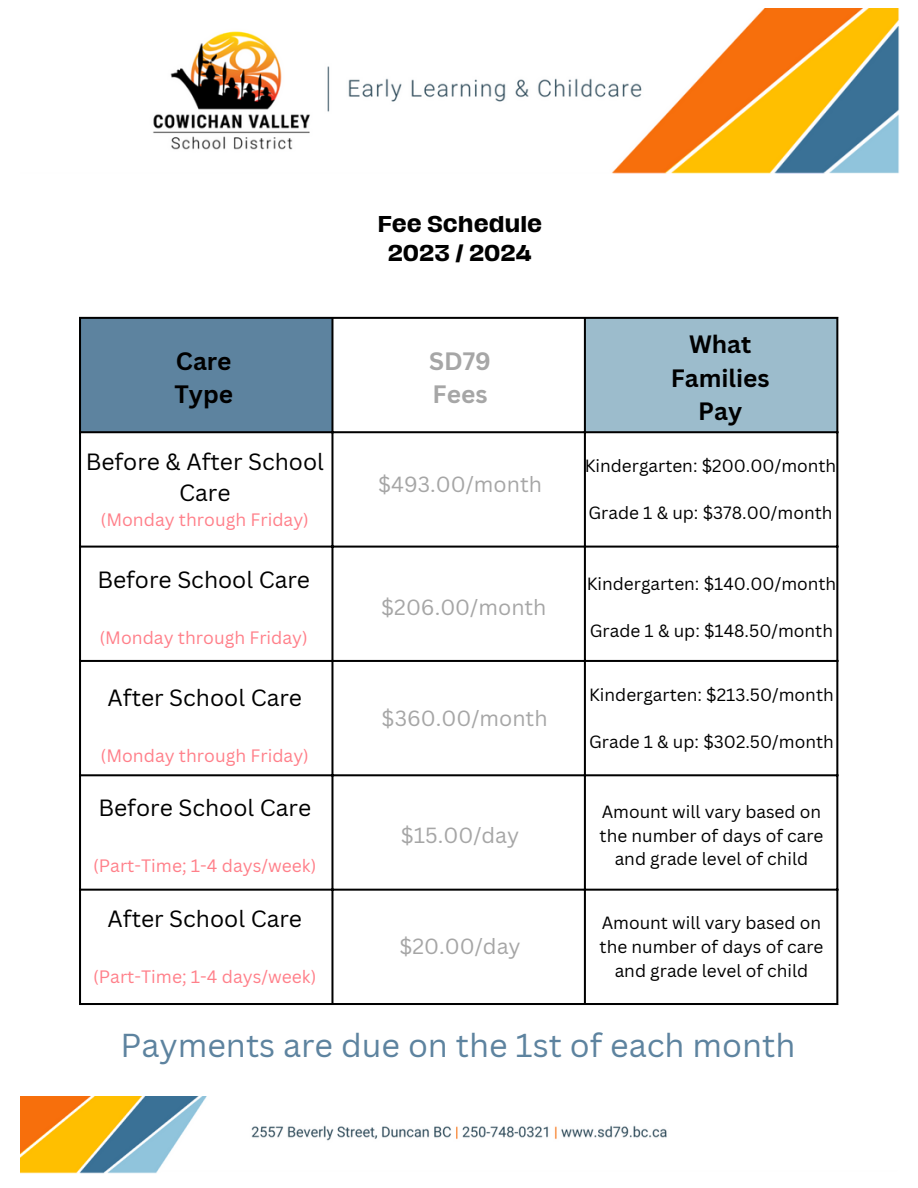
<style>
.page{position:relative;width:918px;height:1188px;background:#fff}
.page>*{position:absolute;margin:0;border:0;box-sizing:border-box;transform-origin:0 0}
.t1{font:32.25px "Canva Sans";color:#5d839f}
.t2{font:700 24.45px "Canva Sans";color:#000}
.t3{font:700 24.45px "Canva Sans";color:#a6a6a6}
.t4{font:22.8px/31.3px "Canva Sans";color:#000;text-align:center}
.t5{font:21.3px "Canva Sans";color:#a6a6a6}
.t6{font:700 21px "Hagrid Text";color:#000}
.t7{font:17.55px "Canva Sans";color:#ff808a}
.t8{font:17.25px "Canva Sans";color:#000}
</style>
<div class="page">
<img style="left:153px;top:8px;width:746px;height:166px">
<img style="left:21px;top:1096px;width:646px;height:78px">
<div style="left:80px;top:318px;width:253px;height:115px;background:#5d839f"></div>
<div style="left:585px;top:318px;width:253px;height:115px;background:#9cbccc"></div>
<hr style="left:79px;top:319px;width:2px;height:684px;background:#000">
<hr style="left:331px;top:319px;width:2px;height:684px;background:#000">
<hr style="left:584px;top:319px;width:2px;height:684px;background:#000">
<hr style="left:836px;top:319px;width:2px;height:684px;background:#000">
<hr style="left:79px;top:317px;width:759px;height:2px;background:#000">
<hr style="left:79px;top:431px;width:759px;height:2px;background:#000">
<hr style="left:79px;top:546px;width:759px;height:2px;background:#000">
<hr style="left:79px;top:660px;width:759px;height:2px;background:#000">
<hr style="left:79px;top:774px;width:759px;height:2px;background:#000">
<hr style="left:79px;top:889px;width:759px;height:2px;background:#000">
<hr style="left:79px;top:1003px;width:759px;height:2px;background:#000">
<p class="t2" style="left:176px;top:344px;width:57px">Care</p>
<p class="t2" style="left:174px;top:377px;width:60px">Type</p>
<p class="t4" style="left:86px;top:445px;width:240px">Before &amp; After School<br>Care</p>
<p class="t7" style="left:101px;top:507px;width:210px">(Monday through Friday)</p>
<p class="t4" style="left:97px;top:563px;width:214px">Before School Care</p>
<p class="t7" style="left:100px;top:625px;width:210px">(Monday through Friday)</p>
<p class="t4" style="left:108px;top:681px;width:196px">After School Care</p>
<p class="t7" style="left:101px;top:743px;width:210px">(Monday through Friday)</p>
<p class="t4" style="left:98px;top:791px;width:214px">Before School Care</p>
<p class="t7" style="left:93px;top:854px;width:225px">(Part-Time; 1-4 days/week)</p>
<p class="t4" style="left:108px;top:902px;width:196px">After School Care</p>
<p class="t7" style="left:93px;top:965px;width:225px">(Part-Time; 1-4 days/week)</p>
<p class="t6" style="left:378px;top:213px;width:166px">Fee Schedule</p>
<p class="t6" style="left:388px;top:243px;width:146px">2023 / 2024</p>
<p class="t3" style="left:429px;top:344px;width:63px">SD79</p>
<p class="t3" style="left:433px;top:377px;width:56px">Fees</p>
<p class="t5" style="left:378px;top:469px;width:165px">$493.00/month</p>
<p class="t5" style="left:381px;top:592px;width:167px">$206.00/month</p>
<p class="t5" style="left:382px;top:703px;width:168px">$360.00/month</p>
<p class="t5" style="left:401px;top:820px;width:120px">$15.00/day</p>
<p class="t5" style="left:399px;top:931px;width:123px">$20.00/day</p>
<p class="t2" style="left:689px;top:327px;width:64px">What</p>
<p class="t2" style="left:671px;top:360px;width:100px">Families</p>
<p class="t2" style="left:698px;top:394px;width:45px">Pay</p>
<p class="t8" style="left:585px;top:453px;width:253px">Kindergarten: $200.00/month</p>
<p class="t8" style="left:588px;top:501px;width:246px">Grade 1 &amp; up: $378.00/month</p>
<p class="t8" style="left:587px;top:571px;width:251px">Kindergarten: $140.00/month</p>
<p class="t8" style="left:590px;top:619px;width:245px">Grade 1 &amp; up: $148.50/month</p>
<p class="t8" style="left:589px;top:682px;width:246px">Kindergarten: $213.50/month</p>
<p class="t8" style="left:589px;top:730px;width:246px">Grade 1 &amp; up: $302.50/month</p>
<p class="t8" style="left:602px;top:800px;width:221px">Amount will vary based on</p>
<p class="t8" style="left:600px;top:823px;width:225px">the number of days of care</p>
<p class="t8" style="left:615px;top:847px;width:195px">and grade level of child</p>
<p class="t8" style="left:602px;top:911px;width:221px">Amount will vary based on</p>
<p class="t8" style="left:600px;top:934px;width:225px">the number of days of care</p>
<p class="t8" style="left:615px;top:958px;width:195px">and grade level of child</p>
<p class="t1" style="left:121px;top:1023px;width:676px">Payments are due on the 1st of each month</p>
</div>
